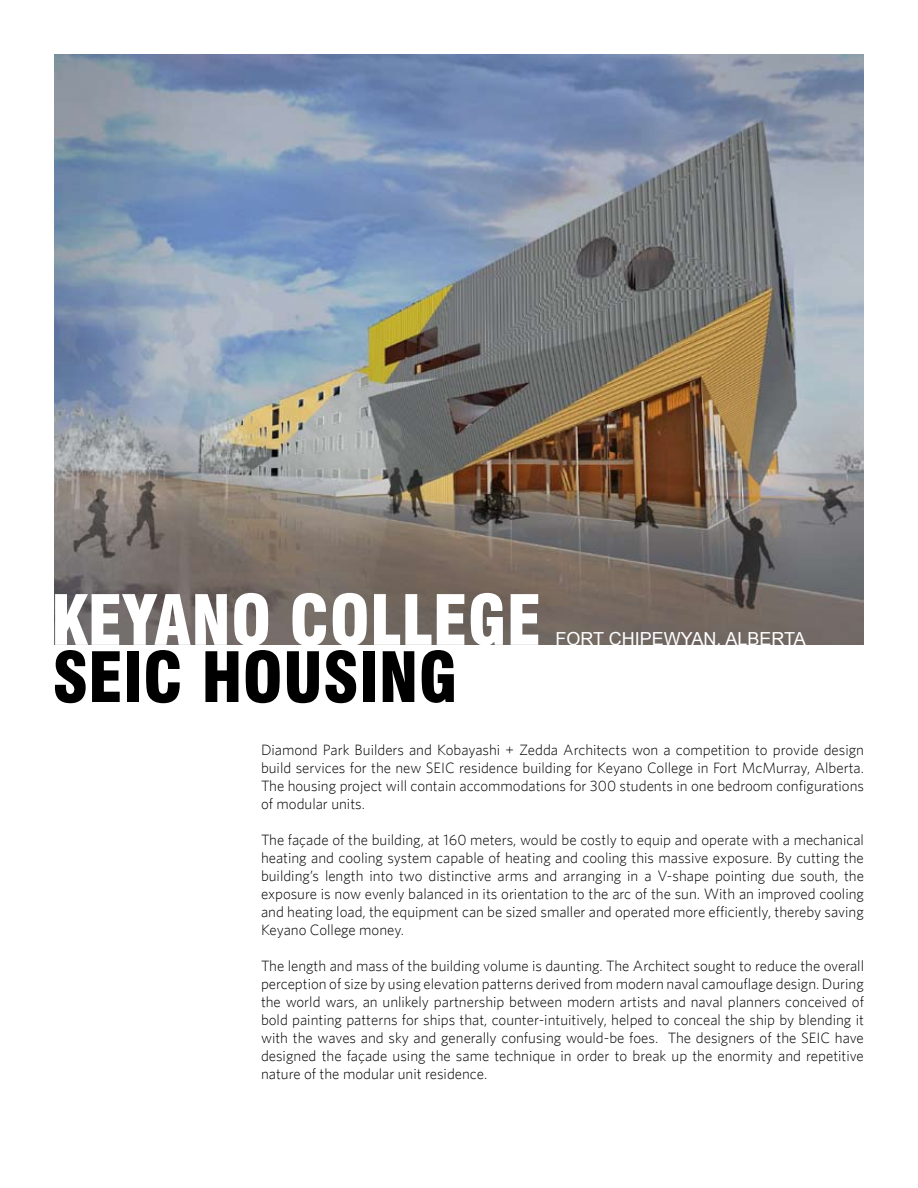
<style>
.page{position:relative;width:918px;height:1188px;background:#fff}
.page>*{position:absolute;margin:0;border:0;box-sizing:border-box;transform-origin:0 0}
.t1{font:900 condensed 67.5px "Swiss 721 BT";color:#fff}
.t2{font:900 condensed 67.5px "Swiss 721 BT";color:#000}
.t3{font:18px "Arial";color:#fff}
.t4{font:300 15px/18px "Whitney";color:#000;text-align:justify}
</style>
<div class="page">
<img style="left:54px;top:54px;width:810px;height:591px">
<h1 class="t1" style="left:51px;top:580px;width:492px">KEYANO COLLEGE</h1>
<h1 class="t2" style="left:52px;top:637px;width:406px">SEIC HOUSING</h1>
<p class="t3" style="left:555px;top:627px;width:252px">FORT CHIPEWYAN, ALBERTA</p>
<p class="t4" style="left:261px;top:740px;width:605px">Diamond Park Builders and Kobayashi + Zedda Architects won a competition to provide design build services for the new SEIC residence building for Keyano College in Fort McMurray, Alberta.<br>The housing project will contain accommodations for 300 students in one bedroom configurations of modular units.</p>
<p class="t4" style="left:261px;top:830px;width:605px">The façade of the building, at 160 meters, would be costly to equip and operate with a mechanical heating and cooling system capable of heating and cooling this massive exposure. By cutting the building’s length into two distinctive arms and arranging in a V-shape pointing due south, the exposure is now evenly balanced in its orientation to the arc of the sun. With an improved cooling and heating load, the equipment can be sized smaller and operated more efficiently, thereby saving Keyano College money.</p>
<p class="t4" style="left:261px;top:956px;width:605px">The length and mass of the building volume is daunting. The Architect sought to reduce the overall perception of size by using elevation patterns derived from modern naval camouflage design. During the world wars, an unlikely partnership between modern artists and naval planners conceived of bold painting patterns for ships that, counter-intuitively, helped to conceal the ship by blending it with the waves and sky and generally confusing would-be foes. The designers of the SEIC have designed the façade using the same technique in order to break up the enormity and repetitive nature of the modular unit residence.</p>
</div>
